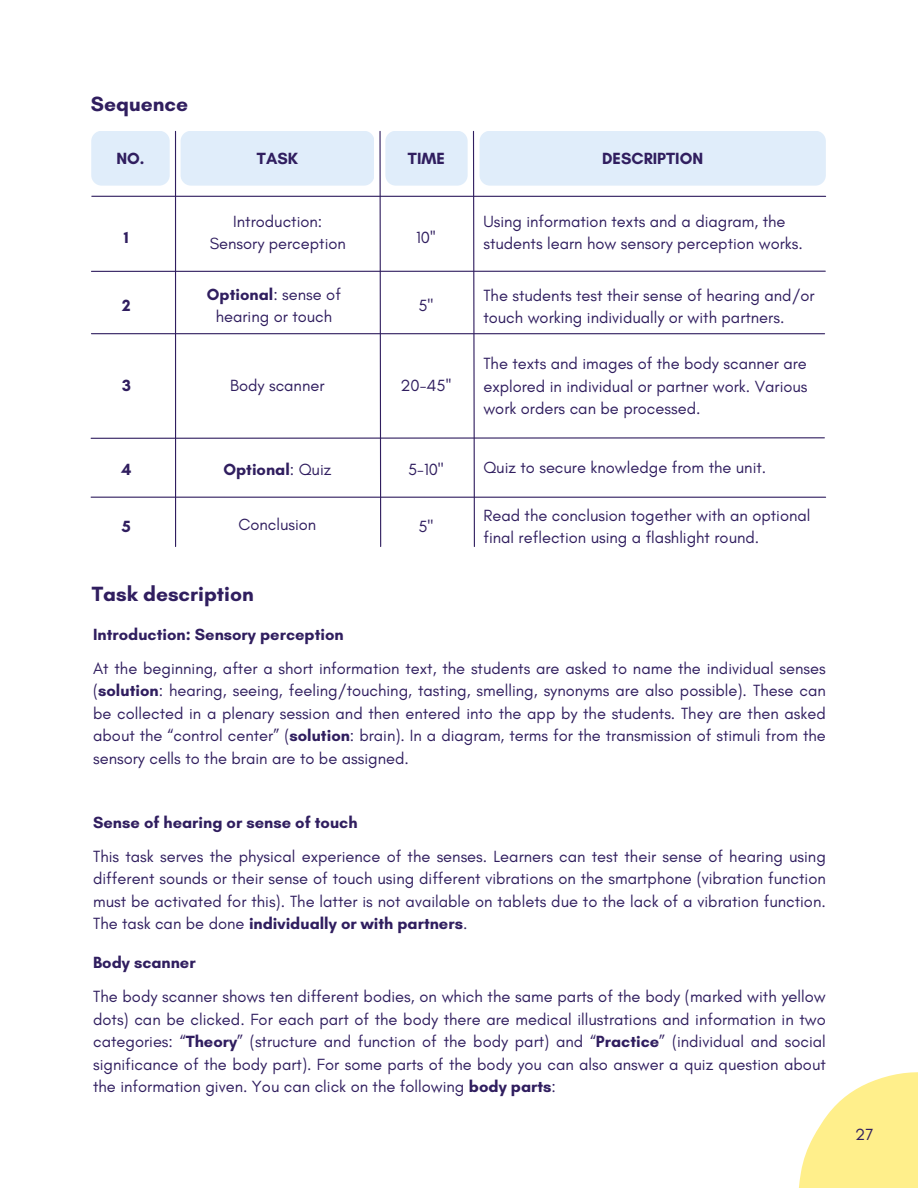
<style>
.page{position:relative;width:918px;height:1188px;background:#fff}
.page>*{position:absolute;margin:0;border:0;box-sizing:border-box;transform-origin:0 0}
.t1{font:700 21px "Glacial Indifference";color:#301e5f}
.t2{font:16.5px/22.5px "Glacial Indifference";color:#301e5f;text-align:justify}
.t3{font:700 16.5px "Glacial Indifference";color:#301e5f}
.s1{font-weight:700}
.s2{font-weight:400}
</style>
<div class="page">
<svg style="left:90px;top:130px;width:736px;height:417px"></svg>
<hr style="left:91px;top:497px;width:735px;height:1px;background:#301e5f">
<svg style="left:798px;top:1072px;width:120px;height:116px"></svg>
<p class="t1" style="left:91px;top:91px;width:99px">Sequence</p>
<h2 class="t3" style="left:116px;top:148px;width:30px">NO.</h2>
<h1 class="t3" style="left:257px;top:148px;width:42px">TASK</h1>
<h2 class="t3" style="left:408px;top:148px;width:39px">TIME</h2>
<h2 class="t3" style="left:602px;top:148px;width:102px">DESCRIPTION</h2>
<p class="t3" style="left:124px;top:227px;width:6px">1</p>
<p class="t3" style="left:122px;top:296px;width:10px">2</p>
<h2 class="t2" style="left:233px;top:210px;width:91px">Introduction:</h2>
<p class="t2" style="left:210px;top:232px;width:138px">Sensory perception</p>
<p class="t2" style="left:416px;top:226px;width:21px">10''</p>
<p class="t2" style="left:207px;top:283px;width:136px;text-align:center"><span class="s1">Optional</span>: sense of hearing or touch</p>
<p class="t2" style="left:419px;top:294px;width:16px">5''</p>
<p class="t3" style="left:122px;top:375px;width:10px">3</p>
<p class="t2" style="left:401px;top:374px;width:52px">20-45''</p>
<p class="t2" style="left:230px;top:374px;width:96px">Body scanner</p>
<p class="t2" style="left:483px;top:210px;width:321px">Using information texts and a diagram, the students learn how sensory perception works.</p>
<p class="t2" style="left:483px;top:284px;width:333px">The students test their sense of hearing and/or touch working individually or with partners.</p>
<p class="t2" style="left:483px;top:352px;width:326px">The texts and images of the body scanner are explored in individual or partner work. Various work orders can be processed.</p>
<p class="t3" style="left:121px;top:459px;width:11px">4</p>
<p class="t3" style="left:223px;top:459px;width:109px">Optional<span class="s2">: Quiz</span></p>
<p class="t2" style="left:408px;top:458px;width:37px">5-10''</p>
<p class="t2" style="left:483px;top:456px;width:284px">Quiz to secure knowledge from the unit.</p>
<p class="t2" style="left:238px;top:513px;width:79px">Conclusion</p>
<p class="t3" style="left:122px;top:516px;width:10px">5</p>
<p class="t2" style="left:419px;top:515px;width:16px">5''</p>
<p class="t1" style="left:92px;top:581px;width:164px">Task description</p>
<p class="t3" style="left:93px;top:624px;width:252px">Introduction: Sensory perception</p>
<p class="t2" style="left:483px;top:504px;width:329px">Read the conclusion together with an optional final reflection using a flashlight round.</p>
<h3 class="t2" style="left:93px;top:657px;width:734px">At the beginning, after a short information text, the students are asked to name the individual senses (<span class="s1">solution</span>: hearing, seeing, feeling/touching, tasting, smelling, synonyms are also possible). These can be collected in a plenary session and then entered into the app by the students. They are then asked about the “control center” (<span class="s1">solution</span>: brain). In a diagram, terms for the transmission of stimuli from the sensory cells to the brain are to be assigned.</h3>
<p class="t3" style="left:93px;top:812px;width:266px">Sense of hearing or sense of touch</p>
<h3 class="t2" style="left:93px;top:844px;width:734px">This task serves the physical experience of the senses. Learners can test their sense of hearing using different sounds or their sense of touch using different vibrations on the smartphone (vibration function must be activated for this). The latter is not available on tablets due to the lack of a vibration function.<br>The task can be done <span class="s1">individually or with partners</span>.</h3>
<p class="t3" style="left:93px;top:953px;width:104px">Body scanner</p>
<h3 class="t2" style="left:93px;top:985px;width:734px">The body scanner shows ten different bodies, on which the same parts of the body (marked with yellow dots) can be clicked. For each part of the body there are medical illustrations and information in two categories: “<span class="s1">Theory</span>” (structure and function of the body part) and “<span class="s1">Practice</span>” (individual and social significance of the body part). For some parts of the body you can also answer a quiz question about the information given. You can click on the following <span class="s1">body parts</span>:</h3>
<h1 class="t2" style="left:855px;top:1123px;width:20px">27</h1>
</div>
